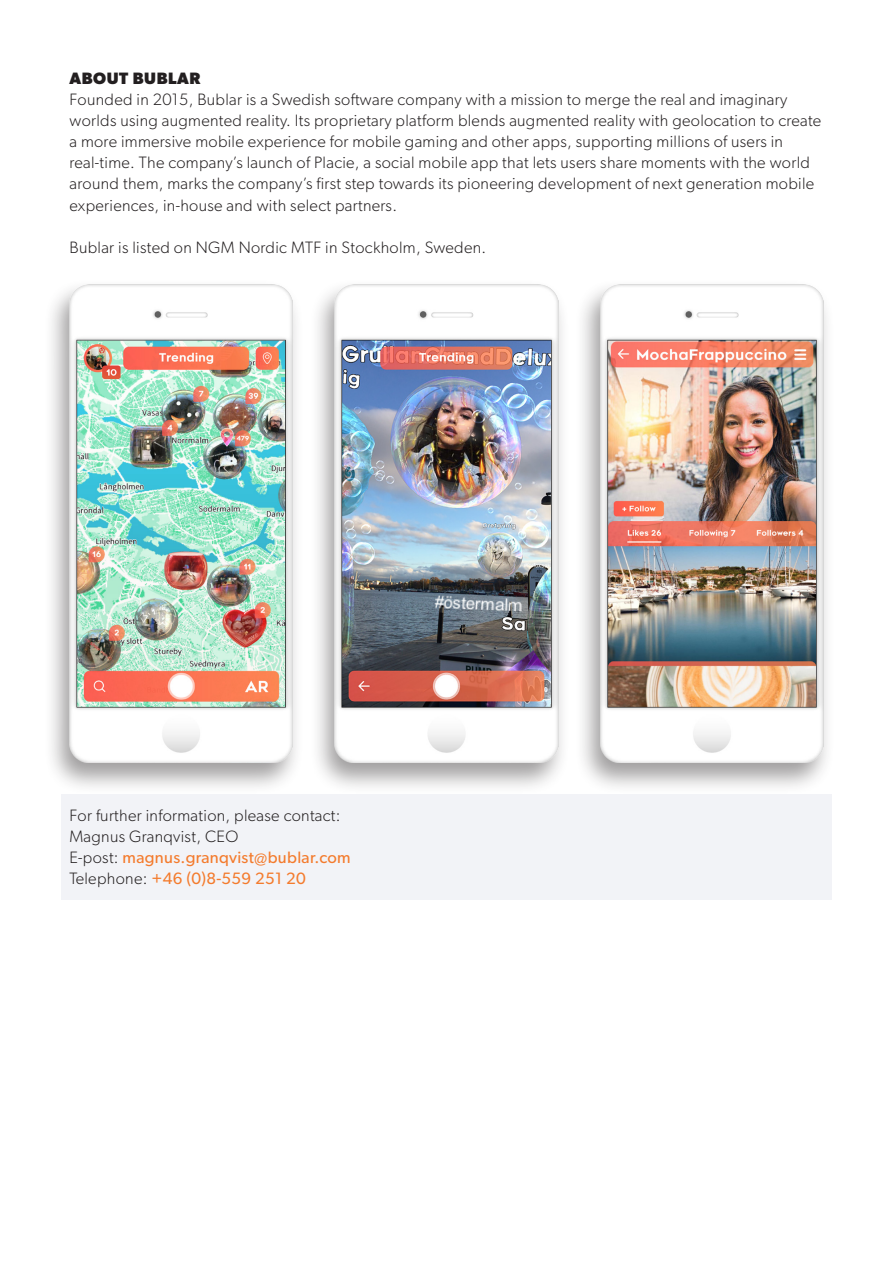
<style>
.page{position:relative;width:893px;height:1263px;background:#fff}
.page>*{position:absolute;margin:0;border:0;box-sizing:border-box;transform-origin:0 0}
.Brödtext{font:300 16.5px/21px "Gibson";letter-spacing:.02em;color:#231f20}
.Brödtext-2{font:16.5px "Gibson";letter-spacing:.02em;color:#f47b2d}
.Brödtext-3{font:700 16.5px "Gibson";letter-spacing:.035em;color:#231f20}
.s1{font-weight:300;color:#231f20}
</style>
<div class="page">
<div style="left:61px;top:795px;width:771px;height:105px;background:#f2f3f7"></div>
<div style="left:44px;top:279px;width:260px;height:515px;background:#231f20;opacity:.43"></div>
<img style="left:69px;top:284px;width:223px;height:479px">
<div style="left:309px;top:279px;width:261px;height:515px;background:#231f20;opacity:.43"></div>
<img style="left:335px;top:284px;width:223px;height:479px">
<div style="left:575px;top:279px;width:260px;height:515px;background:#231f20;opacity:.43"></div>
<img style="left:600px;top:284px;width:223px;height:479px">
<p class="Brödtext-3" style="left:69px;top:69px;width:133px">ABOUT BUBLAR</p>
<p class="Brödtext" style="left:69px;top:89px;width:753px">Founded in 2015, Bublar is a Swedish software company with a mission to merge the real and imaginary worlds using augmented reality. Its proprietary platform blends augmented reality with geolocation to create a more immersive mobile experience for mobile gaming and other apps, supporting millions of users in real-time. The company’s launch of Placie, a social mobile app that lets users share moments with the world around them, marks the company’s first step towards its pioneering development of next generation mobile experiences, in-house and with select partners.</p>
<p class="Brödtext" style="left:69px;top:236px;width:418px">Bublar is listed on NGM Nordic MTF in Stockholm, Sweden.</p>
<p class="Brödtext" style="left:69px;top:804px;width:273px">For further information, please contact:</p>
<p class="Brödtext" style="left:69px;top:826px;width:170px">Magnus Granqvist, CEO</p>
<p class="Brödtext-2" style="left:69px;top:847px;width:283px"><span class="s1">E-post:</span> magnus.granqvist@bublar.com</p>
<p class="Brödtext-2" style="left:69px;top:868px;width:238px"><span class="s1">Telephone:</span> +46 (0)8-559 251 20</p>
</div>
